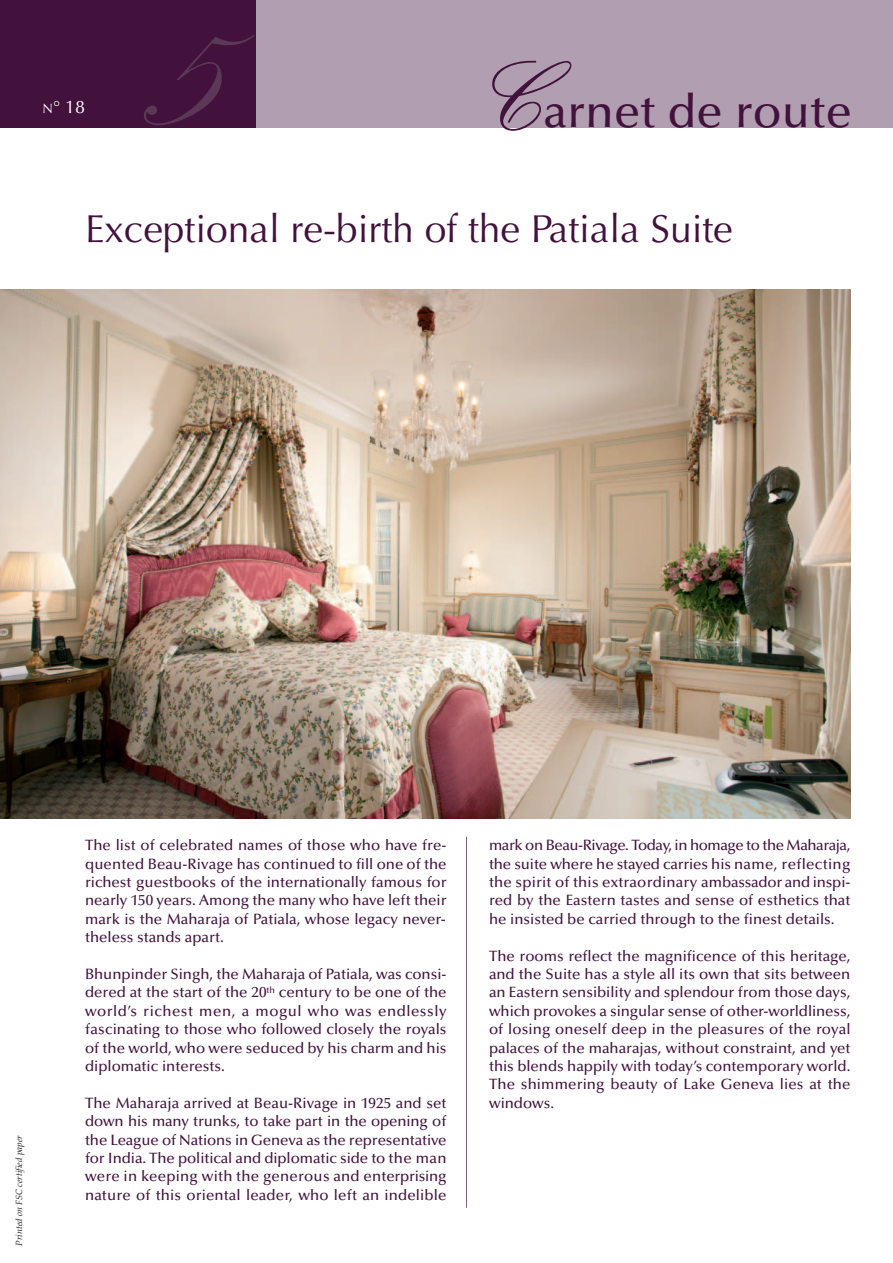
<style>
.page{position:relative;width:893px;height:1263px;background:#fff}
.page>*{position:absolute;margin:0;border:0;box-sizing:border-box;transform-origin:0 0}
.t1{font:269.4px "Palace Script";color:#5b3857}
.t2{font:500 47.1px "Optima";color:#42123d}
.t3{font:39px "Optima";color:#42123d}
.t4{font:18px "Optima";color:#fff}
.t5{font:500 15px/18.5px "Optima";color:#42123d;text-align:justify}
.t6{font:italic 9px "Palatino";color:#231f20}
.s1{font-size:13.5px}
.s2{font-weight:600;font-size:123.45px;color:#42123d}
</style>
<div class="page">
<div style="left:255px;top:0;width:638px;height:128px;background:#b19fb1"></div>
<div style="left:0;top:0;width:255px;height:128px;background:#42123d"></div>
<hr style="left:892px;top:0;width:1px;height:128px;background:#42123d">
<hr style="left:466px;top:837px;width:1px;height:371px;background:#7a5c76">
<img style="left:0;top:289px;width:850px;height:529px">
<p class="t4" style="left:43px;top:99px;width:44px"><span class="s1">N</span>° 18</p>
<h1 class="t1" style="left:152px;top:-133px;width:393px">5 <span class="s2">C</span></h1>
<h2 class="t2" style="left:543px;top:92px;width:310px">arnet de route</h2>
<h3 class="t3" style="left:85px;top:213px;width:649px">Exceptional re-birth of the Patiala Suite</h3>
<p class="t6" style="left:15px;top:1246px;width:112px;rotate:-90deg">Printed on FSC certified paper</p>
<p class="t5" style="left:85px;top:837px;width:363px">The list of celebrated names of those who have fre&shy;quented Beau-Rivage has continued to fill one of the richest guestbooks of the internationally famous for nearly 150 years. Among the many who have left their mark is the Maharaja of Patiala, whose legacy never&shy;theless stands apart.</p>
<p class="t5" style="left:85px;top:966px;width:363px">Bhunpinder Singh, the Maharaja of Patiala, was consi&shy;dered at the start of the 20<sup>th</sup> century to be one of the world’s richest men, a mogul who was endlessly fascinating to those who followed closely the royals of the world, who were seduced by his charm and his diplomatic interests.</p>
<p class="t5" style="left:85px;top:1095px;width:363px">The Maharaja arrived at Beau-Rivage in 1925 and set down his many trunks, to take part in the opening of the League of Nations in Geneva as the representative for India. The political and diplomatic side to the man were in keeping with the generous and enterprising nature of this oriental leader, who left an indelible</p>
<p class="t5" style="left:489px;top:837px;width:363px">mark on Beau-Rivage. Today, in homage to the Maharaja, the suite where he stayed carries his name, reflecting the spirit of this extraordinary ambassador and inspi&shy;red by the Eastern tastes and sense of esthetics that he insisted be carried through to the finest details.</p>
<p class="t5" style="left:489px;top:948px;width:363px">The rooms reflect the magnificence of this heritage, and the Suite has a style all its own that sits between an Eastern sensibility and splendour from those days, which provokes a singular sense of other-worldliness, of losing oneself deep in the pleasures of the royal palaces of the maharajas, without constraint, and yet this blends happily with today’s contemporary world.<br>The shimmering beauty of Lake Geneva lies at the windows.</p>
</div>
